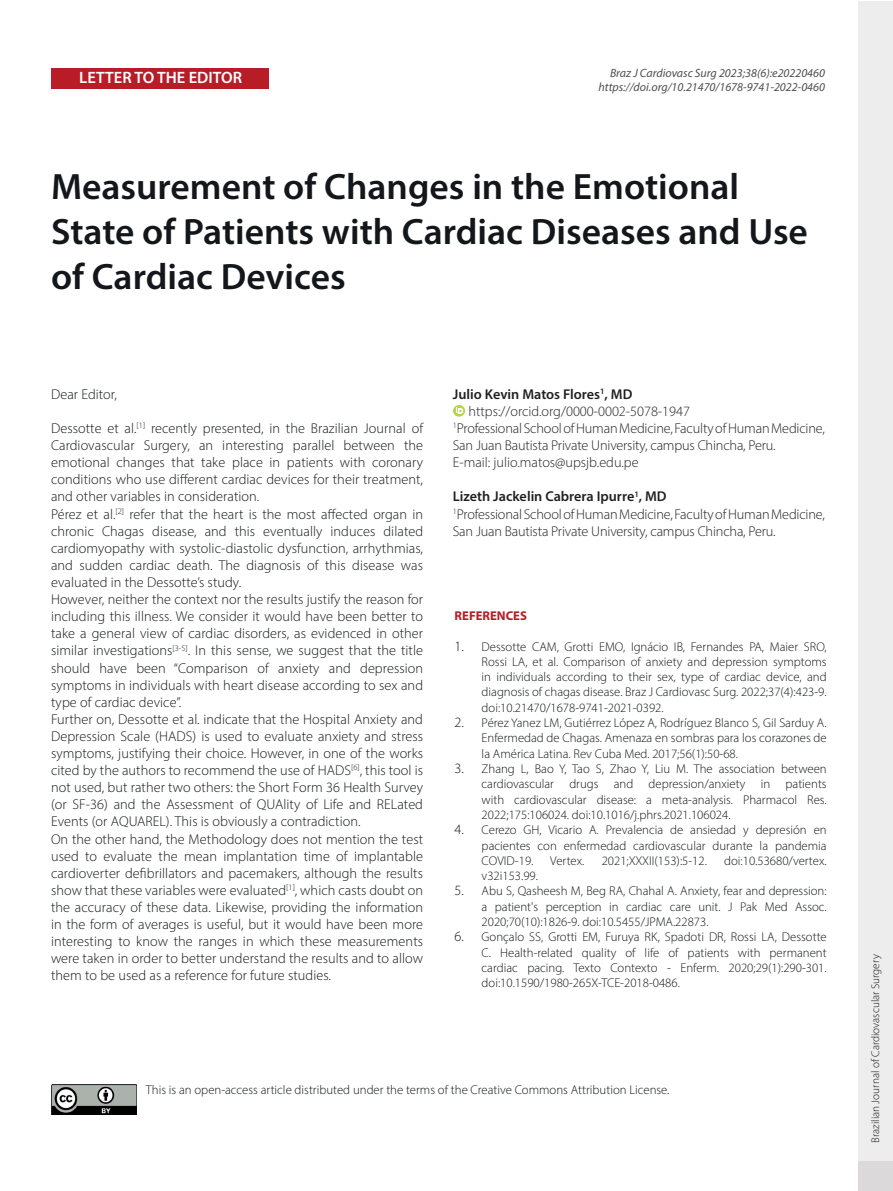
<style>
.page{position:relative;width:893px;height:1191px;background:#fff}
.page>*{position:absolute;margin:0;border:0;box-sizing:border-box;transform-origin:0 0}
.Texto__s{font:600 36.75px/45px "Myriad Pro";color:#13161a}
.t1{font:600 16.5px "Myriad Pro";color:#fff}
.Texto__s-2{font:300 14.25px/17.1px "Myriad Pro";letter-spacing:.005em;color:#13161a;text-align:justify}
.HTML_Preformatted{font:300 14.25px/17.1px "Myriad Pro";letter-spacing:-.01em;color:#231f20}
.HTML_Preformatted-2{font:600 14.25px "Myriad Pro";color:#231f20}
.t2{font:300 12.75px/15.3px "Myriad Pro";color:#13161a;text-align:justify}
.Texto__s-3{font:700 12.75px "Myriad Pro";color:#b81c26}
.t3{font:italic 12px "Myriad Pro";color:#4e4f4f}
.t4{font:300 11.25px "Myriad Pro";color:#13161a}
.s1{font-size:14.25px}
</style>
<div class="page">
<div style="left:858px;top:1px;width:35px;height:1189px;background:#ededed"></div>
<div style="left:858px;top:1161px;width:35px;height:30px;background:#dbd9da"></div>
<div style="left:51px;top:68px;width:217px;height:20px;background:#b81c26"></div>
<svg style="left:453px;top:405px;width:12px;height:12px"></svg>
<svg style="left:456px;top:407px;width:7px;height:6px"></svg>
<img style="left:51px;top:1084px;width:85px;height:30px">
<p class="t1" style="left:79px;top:67px;width:164px">LETTER TO THE EDITOR</p>
<p class="t3" style="left:610px;top:66px;width:216px">Braz J Cardiovasc Surg 2023;38(6):e20220460</p>
<p class="t3" style="left:599px;top:80px;width:228px">https://doi.org/10.21470/1678-9741-2022-0460</p>
<p class="Texto__s" style="left:51px;top:163px;width:758px">Measurement of Changes in the Emotional<br>State of Patients with Cardiac Diseases and Use of Cardiac Devices</p>
<p class="Texto__s-2" style="left:51px;top:385px;width:68px">Dear Editor,</p>
<p class="Texto__s-2" style="left:51px;top:419px;width:374px">Dessotte et al.<sup>[1]</sup> recently presented, in the Brazilian Journal of Cardiovascular Surgery, an interesting parallel between the emotional changes that take place in patients with coronary conditions who use different cardiac devices for their treatment, and other variables in consideration.</p>
<p class="Texto__s-2" style="left:51px;top:505px;width:374px">Pérez et al.<sup>[2]</sup> refer that the heart is the most affected organ in chronic Chagas disease, and this eventually induces dilated cardiomyopathy with systolic-diastolic dysfunction, arrhythmias, and sudden cardiac death. The diagnosis of this disease was evaluated in the Dessotte’s study.</p>
<p class="Texto__s-2" style="left:51px;top:590px;width:374px">However, neither the context nor the results justify the reason for including this illness. We consider it would have been better to take a general view of cardiac disorders, as evidenced in other similar investigations<sup>[3-5]</sup>. In this sense, we suggest that the title should have been “Comparison of anxiety and depression symptoms in individuals with heart disease according to sex and type of cardiac device”.</p>
<p class="Texto__s-2" style="left:51px;top:710px;width:374px">Further on, Dessotte et al. indicate that the Hospital Anxiety and Depression Scale (HADS) is used to evaluate anxiety and stress symptoms, justifying their choice. However, in one of the works cited by the authors to recommend the use of HADS<sup>[6]</sup>, this tool is not used, but rather two others: the Short Form 36 Health Survey (or SF-36) and the Assessment of QUAlity of Life and RELated Events (or AQUAREL). This is obviously a contradiction.</p>
<p class="Texto__s-2" style="left:51px;top:830px;width:374px">On the other hand, the Methodology does not mention the test used to evaluate the mean implantation time of implantable cardioverter defibrillators and pacemakers, although the results show that these variables were evaluated<sup>[1]</sup>, which casts doubt on the accuracy of these data. Likewise, providing the information in the form of averages is useful, but it would have been more interesting to know the ranges in which these measurements were taken in order to better understand the results and to allow them to be used as a reference for future studies.</p>
<p class="HTML_Preformatted-2" style="left:453px;top:385px;width:181px">Julio Kevin Matos Flores<sup>1</sup>, MD</p>
<p class="HTML_Preformatted" style="left:468px;top:402px;width:223px">https://orcid.org/0000-0002-5078-1947</p>
<p class="HTML_Preformatted" style="left:453px;top:419px;width:374px"><sup>1</sup>Professional School of Human Medicine, Faculty of Human Medicine,<br>San Juan Bautista Private University, campus Chincha, Peru.</p>
<p class="HTML_Preformatted" style="left:453px;top:454px;width:187px">E-mail: julio.matos@upsjb.edu.pe</p>
<p class="HTML_Preformatted-2" style="left:453px;top:487px;width:215px">Lizeth Jackelin Cabrera Ipurre<sup>1</sup>, MD</p>
<p class="HTML_Preformatted" style="left:453px;top:505px;width:374px"><sup>1</sup>Professional School of Human Medicine, Faculty of Human Medicine,<br>San Juan Bautista Private University, campus Chincha, Peru.</p>
<p class="Texto__s-3" style="left:455px;top:607px;width:74px">REFERENCES</p>
<p class="t2" style="left:482px;top:638px;width:347px;text-indent:-27px"><span class="s1">1.</span> Dessotte CAM, Grotti EMO, Ignácio IB, Fernandes PA, Maier SRO, Rossi LA, et al. Comparison of anxiety and depression symptoms in individuals according to their sex, type of cardiac device, and diagnosis of chagas disease. Braz J Cardiovasc Surg. 2022;37(4):423-9. doi:10.21470/1678-9741-2021-0392.</p>
<p class="t2" style="left:482px;top:715px;width:347px;text-indent:-27px"><span class="s1">2.</span> Pérez Yanez LM, Gutiérrez López A, Rodríguez Blanco S, Gil Sarduy A.<br>Enfermedad de Chagas. Amenaza en sombras para los corazones de la América Latina. Rev Cuba Med. 2017;56(1):50-68.</p>
<p class="t2" style="left:482px;top:761px;width:347px;text-indent:-27px"><span class="s1">3.</span> Zhang L, Bao Y, Tao S, Zhao Y, Liu M. The association between cardiovascular drugs and depression/anxiety in patients with cardiovascular disease: a meta-analysis. Pharmacol Res.<br>2022;175:106024. doi:10.1016/j.phrs.2021.106024.</p>
<p class="t2" style="left:482px;top:822px;width:347px;text-indent:-27px"><span class="s1">4.</span> Cerezo GH, Vicario A. Prevalencia de ansiedad y depresión en pacientes con enfermedad cardiovascular durante la pandemia COVID-19.</p>
<p class="t2" style="left:550px;top:853px;width:36px">Vertex.</p>
<p class="t2" style="left:602px;top:853px;width:107px">2021;XXXII(153):5-12.</p>
<p class="t2" style="left:724px;top:853px;width:104px">doi:10.53680/vertex.</p>
<p class="t2" style="left:482px;top:868px;width:58px">v32i153.99.</p>
<p class="t2" style="left:482px;top:883px;width:347px;text-indent:-27px"><span class="s1">5.</span> Abu S, Qasheesh M, Beg RA, Chahal A. Anxiety, fear and depression: a patient's perception in cardiac care unit. J Pak Med Assoc.<br>2020;70(10):1826-9. doi:10.5455/JPMA.22873.</p>
<p class="t2" style="left:482px;top:929px;width:347px;text-indent:-27px"><span class="s1">6.</span> Gonçalo SS, Grotti EM, Furuya RK, Spadoti DR, Rossi LA, Dessotte C. Health-related quality of life of patients with permanent cardiac pacing. Texto Contexto - Enferm. 2020;29(1):290-301. doi:10.1590/1980-265X-TCE-2018-0486.</p>
<p class="t2" style="left:146px;top:1082px;width:525px">This is an open-access article distributed under the terms of the Creative Commons Attribution License.</p>
<p class="t4" style="left:869px;top:1142px;width:190px;rotate:-90deg">Brazilian Journal of Cardiovascular Surgery</p>
</div>
